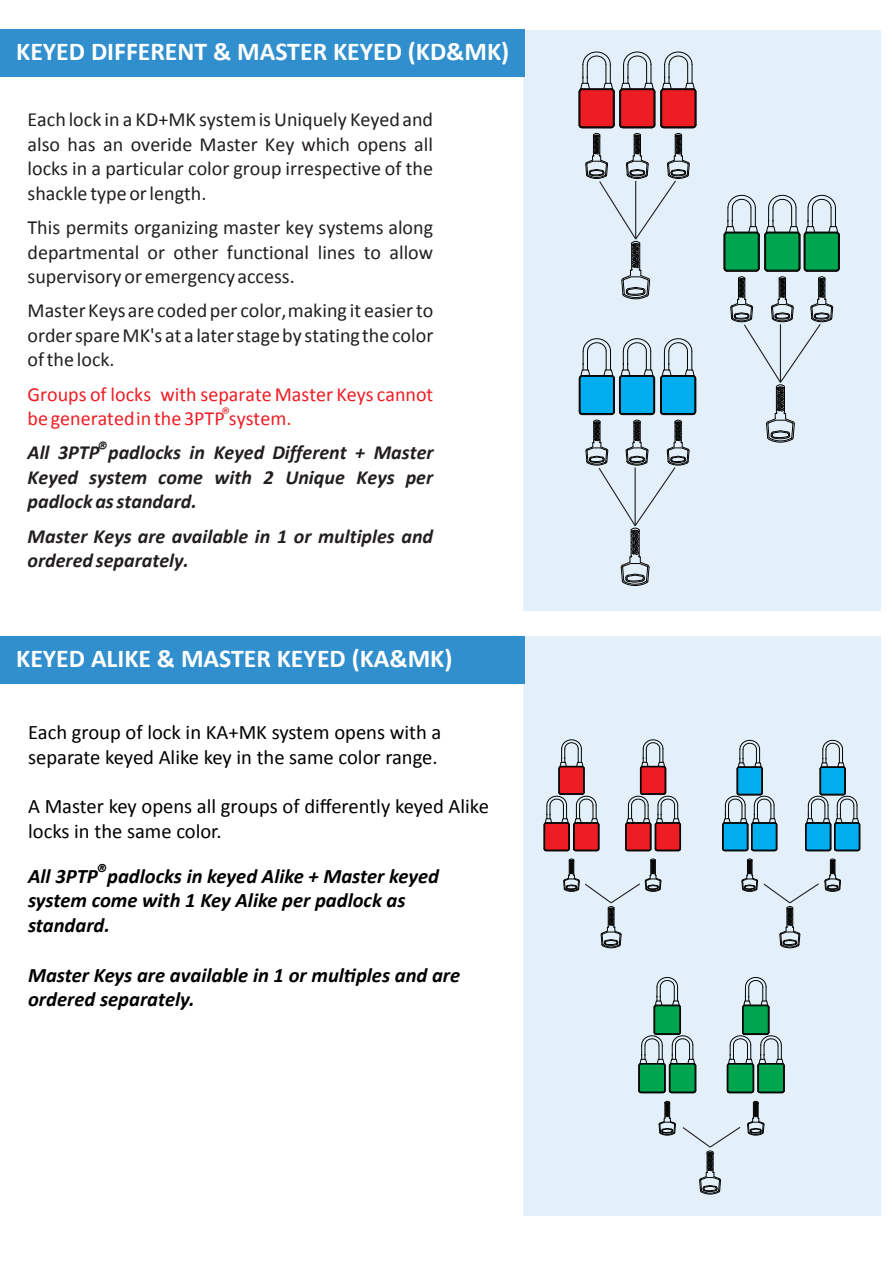
<style>
.page{position:relative;width:893px;height:1263px;background:#fff}
.page>*{position:absolute;margin:0;border:0;box-sizing:border-box;transform-origin:0 0}
.t1{font:700 25.8px "Calibri";color:#fff}
.t2{font:20.55px/24.8px "Calibri";color:#000}
.t3{font:italic 700 20.55px/24.8px "Calibri";color:#000}
.t4{font:20.1px/24.5px "Calibri";color:#231f20;text-align:justify}
.t5{font:italic 700 20.1px/24.5px "Calibri";color:#231f20;text-align:justify}
.t6{font:20.1px/24.5px "Calibri";color:#ee1d23}
.t7{font:italic 700 19.65px "Calibri";color:#231f20}
.t8{font:16.95px "Calibri";color:#ee1d23}
</style>
<div class="page">
<div style="left:0;top:636px;width:525px;height:48px;background:#318fcd"></div>
<div style="left:0;top:30px;width:525px;height:47px;background:#318fcd"></div>
<div style="left:523px;top:30px;width:358px;height:580px;background:#e3f0f9"></div>
<div style="left:579px;top:89px;width:35px;height:39px;background:#ee1d23;border-radius:4px"></div>
<div style="left:579px;top:89px;width:35px;height:39px;border:1px solid #231f20;border-radius:4px"></div>
<hr style="left:614px;top:91px;width:1px;height:34px;background:#040504">
<div style="left:613px;top:91px;width:1px;height:34px;border:1px solid #040504"></div>
<div style="left:579px;top:91px;width:1px;height:34px;border:1px solid #040504"></div>
<div style="left:661px;top:89px;width:35px;height:39px;background:#ee1d23;border-radius:4px"></div>
<div style="left:661px;top:89px;width:35px;height:39px;border:1px solid #231f20;border-radius:4px"></div>
<hr style="left:696px;top:91px;width:1px;height:34px;background:#040504">
<div style="left:695px;top:91px;width:1px;height:34px;border:1px solid #040504"></div>
<div style="left:661px;top:91px;width:1px;height:34px;border:1px solid #040504"></div>
<div style="left:620px;top:89px;width:35px;height:39px;background:#ee1d23;border-radius:4px"></div>
<div style="left:620px;top:89px;width:35px;height:39px;border:1px solid #231f20;border-radius:4px"></div>
<hr style="left:655px;top:91px;width:1px;height:34px;background:#040504">
<div style="left:654px;top:91px;width:1px;height:34px;border:1px solid #040504"></div>
<hr style="left:619px;top:91px;width:1px;height:34px;background:#040504">
<div style="left:620px;top:91px;width:1px;height:34px;border:1px solid #040504"></div>
<svg style="left:579px;top:52px;width:117px;height:40px"></svg>
<svg style="left:579px;top:125px;width:117px;height:174px"></svg>
<div style="left:661px;top:376px;width:35px;height:39px;background:#00aeef;border-radius:4px"></div>
<div style="left:660px;top:375px;width:36px;height:40px;border:1px solid #231f20;border-radius:4px"></div>
<div style="left:695px;top:378px;width:1px;height:34px;border:1px solid #040504"></div>
<div style="left:660px;top:378px;width:2px;height:34px;border:1px solid #040504"></div>
<div style="left:579px;top:376px;width:35px;height:39px;background:#00aeef;border-radius:4px"></div>
<div style="left:579px;top:375px;width:36px;height:40px;border:1px solid #231f20;border-radius:4px"></div>
<div style="left:613px;top:378px;width:2px;height:34px;border:1px solid #040504"></div>
<div style="left:579px;top:378px;width:1px;height:34px;border:1px solid #040504"></div>
<div style="left:619px;top:376px;width:36px;height:39px;background:#00aeef;border-radius:4px"></div>
<div style="left:653px;top:378px;width:2px;height:34px;border:1px solid #040504"></div>
<div style="left:619px;top:378px;width:2px;height:34px;border:1px solid #040504"></div>
<svg style="left:579px;top:338px;width:117px;height:40px"></svg>
<svg style="left:579px;top:411px;width:117px;height:175px"></svg>
<div style="left:804px;top:232px;width:35px;height:39px;background:#00a54f;border-radius:4px"></div>
<div style="left:804px;top:232px;width:35px;height:39px;border:1px solid #231f20;border-radius:4px"></div>
<hr style="left:839px;top:235px;width:1px;height:34px;background:#040504">
<div style="left:838px;top:234px;width:1px;height:35px;border:1px solid #040504"></div>
<div style="left:804px;top:234px;width:1px;height:35px;border:1px solid #040504"></div>
<div style="left:724px;top:232px;width:35px;height:39px;background:#00a54f;border-radius:4px"></div>
<div style="left:724px;top:232px;width:35px;height:39px;border:1px solid #231f20;border-radius:4px"></div>
<hr style="left:759px;top:235px;width:1px;height:34px;background:#040504">
<div style="left:758px;top:234px;width:1px;height:35px;border:1px solid #040504"></div>
<div style="left:724px;top:234px;width:1px;height:35px;border:1px solid #040504"></div>
<div style="left:765px;top:232px;width:35px;height:39px;background:#00a54f;border-radius:4px"></div>
<div style="left:765px;top:232px;width:35px;height:39px;border:1px solid #231f20;border-radius:4px"></div>
<hr style="left:800px;top:235px;width:1px;height:34px;background:#040504">
<div style="left:799px;top:234px;width:1px;height:35px;border:1px solid #040504"></div>
<hr style="left:764px;top:235px;width:1px;height:34px;background:#040504">
<div style="left:765px;top:234px;width:1px;height:35px;border:1px solid #040504"></div>
<svg style="left:724px;top:195px;width:116px;height:40px"></svg>
<svg style="left:724px;top:268px;width:116px;height:175px"></svg>
<div style="left:523px;top:636px;width:358px;height:580px;background:#e3f0f9"></div>
<svg style="left:625px;top:739px;width:56px;height:112px"></svg>
<svg style="left:544px;top:739px;width:56px;height:112px"></svg>
<svg style="left:563px;top:859px;width:98px;height:89px"></svg>
<svg style="left:722px;top:740px;width:55px;height:111px"></svg>
<svg style="left:805px;top:740px;width:55px;height:111px"></svg>
<svg style="left:742px;top:859px;width:99px;height:89px"></svg>
<svg style="left:639px;top:977px;width:57px;height:116px"></svg>
<svg style="left:727px;top:977px;width:58px;height:116px"></svg>
<svg style="left:659px;top:1101px;width:105px;height:93px"></svg>
<p class="t1" style="left:16px;top:36px;width:494px">KEYED DIFFERENT &amp; MASTER KEYED (KD&amp;MK)</p>
<p class="t4" style="left:27px;top:108px;width:407px">Each lock in a KD+MK system is Uniquely Keyed and also has an overide Master Key which opens all locks in a particular color group irrespective of the shackle type or length.</p>
<p class="t4" style="left:27px;top:215px;width:407px">This permits organizing master key systems along departmental or other functional lines to allow supervisory or emergency access.</p>
<p class="t4" style="left:28px;top:298px;width:407px">Master Keys are coded per color, making it easier to order spare MK's at a later stage by stating the color of the lock.</p>
<p class="t6" style="left:28px;top:382px;width:407px">Groups of locks with separate Master Keys cannot be generated in the 3PTP system.</p>
<p class="t5" style="left:28px;top:440px;width:408px">All 3PTP padlocks in Keyed Different + Master Keyed system come with 2 Unique Keys per padlock as standard.</p>
<p class="t5" style="left:28px;top:524px;width:407px">Master Keys are available in 1 or multiples and ordered separately.</p>
<p class="t8" style="left:222px;top:403px;width:10px">®</p>
<p class="t7" style="left:97px;top:436px;width:11px">®</p>
<p class="t1" style="left:16px;top:642px;width:438px">KEYED ALIKE &amp; MASTER KEYED (KA&amp;MK)</p>
<p class="t2" style="left:28px;top:720px;width:415px">Each group of lock in KA+MK system opens with a separate keyed Alike key in the same color range.</p>
<p class="t2" style="left:28px;top:794px;width:462px">A Master key opens all groups of differently keyed Alike locks in the same color.</p>
<p class="t3" style="left:28px;top:863px;width:412px">All 3PTP padlocks in keyed Alike + Master keyed system come with 1 Key Alike per padlock as standard.</p>
<p class="t3" style="left:28px;top:962px;width:434px">Master Keys are available in 1 or multiples and are ordered separately.</p>
<p class="t3" style="left:96px;top:859px;width:12px">®</p>
</div>
